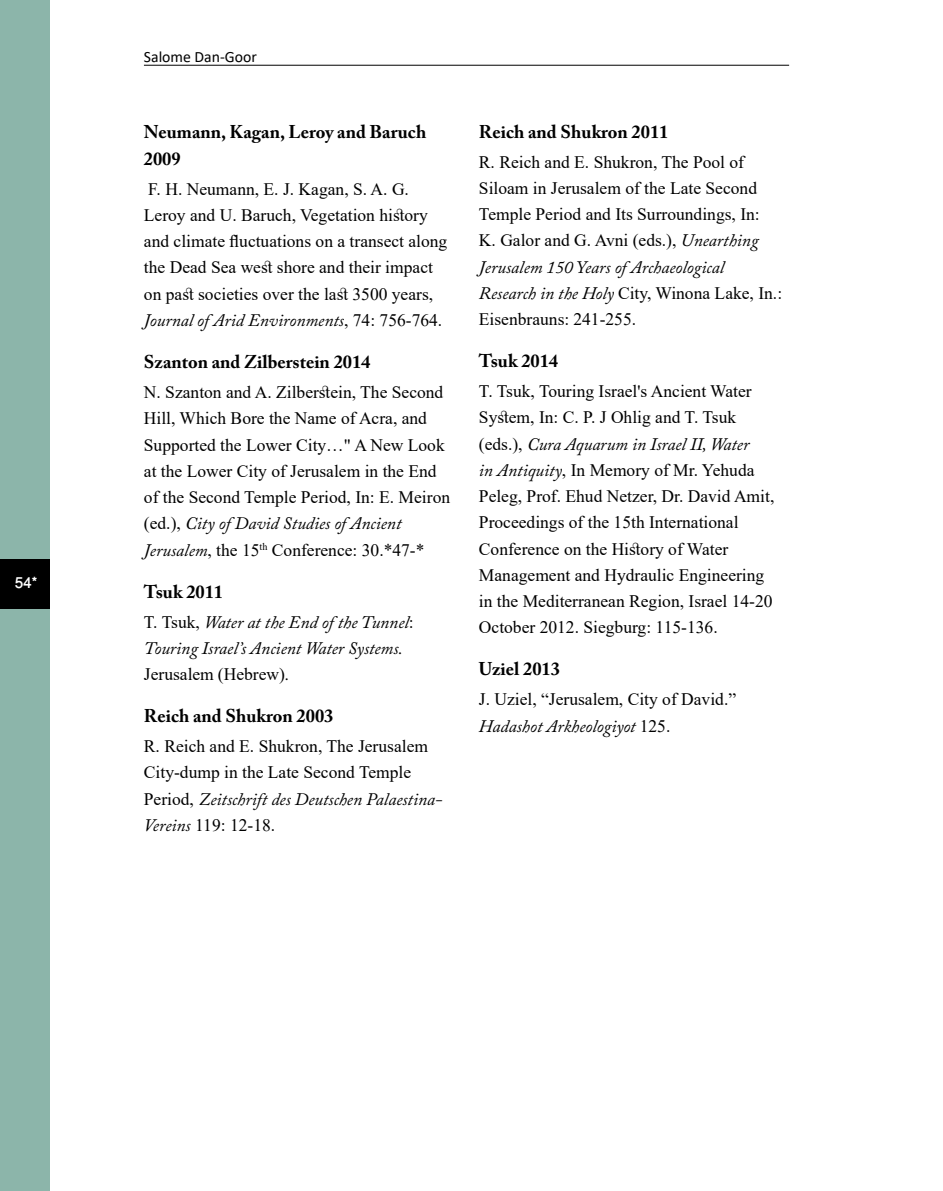
<style>
.page{position:relative;width:943px;height:1191px;background:#fff}
.page>*{position:absolute;margin:0;border:0;box-sizing:border-box;transform-origin:0 0}
.t1{font:500 21px "Win Soft Pro";color:#fff}
.t2{font:700 18.38px/27.1px "Adobe Caslon Pro";color:#000}
.t3{font:17.5px/26.2px "Times New Roman";color:#000}
.t4{font:italic 17.5px/26.2px "Adobe Caslon Pro";color:#000}
.t5{font:15.75px "Calibri";color:#000}
.s1{font-family:"Times New Roman";font-style:normal}
.s2{font-family:"Adobe Caslon Pro";font-style:italic}
</style>
<div class="page">
<div style="left:0;top:0;width:50px;height:1191px;background:#8cb5aa"></div>
<div style="left:0;top:559px;width:50px;height:50px;background:#000"></div>
<hr style="left:144px;top:65px;width:645px;height:1px;background:#000">
<p class="t1" style="left:15px;top:567px;width:24px">54*</p>
<p class="t5" style="left:144px;top:45px;width:115px">Salome Dan-Goor</p>
<p class="t2" style="left:144px;top:118px;width:284px">Neumann, Kagan, Leroy and Baruch<br>2009</p>
<p class="t3" style="left:144px;top:175px;width:305px">F. H. Neumann, E. J. Kagan, S. A. G.<br>Leroy and U. Baruch, Vegetation history and climate fluctuations on a transect along the Dead Sea west shore and their impact on past societies over the last 3500 years,</p>
<p class="t4" style="left:144px;top:307px;width:300px">Journal of Arid Environments<span class="s1">, 74: 756-764.</span></p>
<p class="t2" style="left:144px;top:348px;width:228px">Szanton and Zilberstein 2014</p>
<p class="t3" style="left:144px;top:378px;width:308px">N. Szanton and A. Zilberstein, The Second Hill, Which Bore the Name of Acra, and Supported the Lower City…" A New Look at the Lower City of Jerusalem in the End of the Second Temple Period, In: E. Meiron</p>
<p class="t4" style="left:144px;top:510px;width:259px"><span class="s1">(ed.),</span> City of David Studies of Ancient</p>
<p class="t3" style="left:144px;top:536px;width:282px"><span class="s2">Jerusalem</span>, the 15<sup>th</sup> Conference: 30.*47-*</p>
<p class="t2" style="left:144px;top:577px;width:81px">Tsuk 2011</p>
<p class="t4" style="left:144px;top:608px;width:271px"><span class="s1">T. Tsuk,</span> Water at the End of the Tunnel<span class="s1">:<br></span>Touring Israel’s Ancient Water Systems.</p>
<p class="t3" style="left:144px;top:660px;width:147px">Jerusalem (Hebrew)<span class="s2">.</span></p>
<p class="t2" style="left:144px;top:702px;width:191px">Reich and Shukron 2003</p>
<p class="t3" style="left:144px;top:732px;width:286px">R. Reich and E. Shukron, The Jerusalem<br>City-dump in the Late Second Temple</p>
<p class="t4" style="left:144px;top:785px;width:300px"><span class="s1">Period,</span> Zeitschrift des Deutschen Palaestina-</p>
<p class="t3" style="left:144px;top:811px;width:133px"><span class="s2">Vereins</span> 119: 12-18.</p>
<p class="t2" style="left:479px;top:118px;width:191px">Reich and Shukron 2011</p>
<p class="t3" style="left:479px;top:148px;width:282px">R. Reich and E. Shukron, The Pool of Siloam in Jerusalem of the Late Second Temple Period and Its Surroundings, In:<br>K. Galor and G. Avni (eds.), <span class="s2">Unearthing</span></p>
<p class="t4" style="left:479px;top:253px;width:247px">Jerusalem 150 Years of Archaeological</p>
<p class="t3" style="left:479px;top:279px;width:305px"><span class="s2">Research in the Holy</span> City, Winona Lake, In.:<br>Eisenbrauns: 241-255.</p>
<p class="t2" style="left:479px;top:347px;width:81px">Tsuk 2014</p>
<p class="t3" style="left:479px;top:377px;width:274px">T. Tsuk, Touring Israel's Ancient Water<br>System, In: C. P. J Ohlig and T. Tsuk</p>
<p class="t4" style="left:479px;top:430px;width:272px"><span class="s1">(eds.),</span> Cura Aquarum in Israel II, Water</p>
<p class="t3" style="left:479px;top:456px;width:297px"><span class="s2">in Antiquity</span>, In Memory of Mr. Yehuda Peleg, Prof. Ehud Netzer, Dr. David Amit, Proceedings of the 15th International Conference on the History of Water Management and Hydraulic Engineering in the Mediterranean Region, Israel 14-20<br>October 2012. Siegburg: 115-136.</p>
<p class="t2" style="left:479px;top:655px;width:82px">Uziel 2013</p>
<p class="t3" style="left:479px;top:686px;width:259px">J. Uziel, “Jerusalem, City of David.”</p>
<p class="t4" style="left:479px;top:712px;width:193px">Hadashot Arkheologiyot <span class="s1">125.</span></p>
</div>
